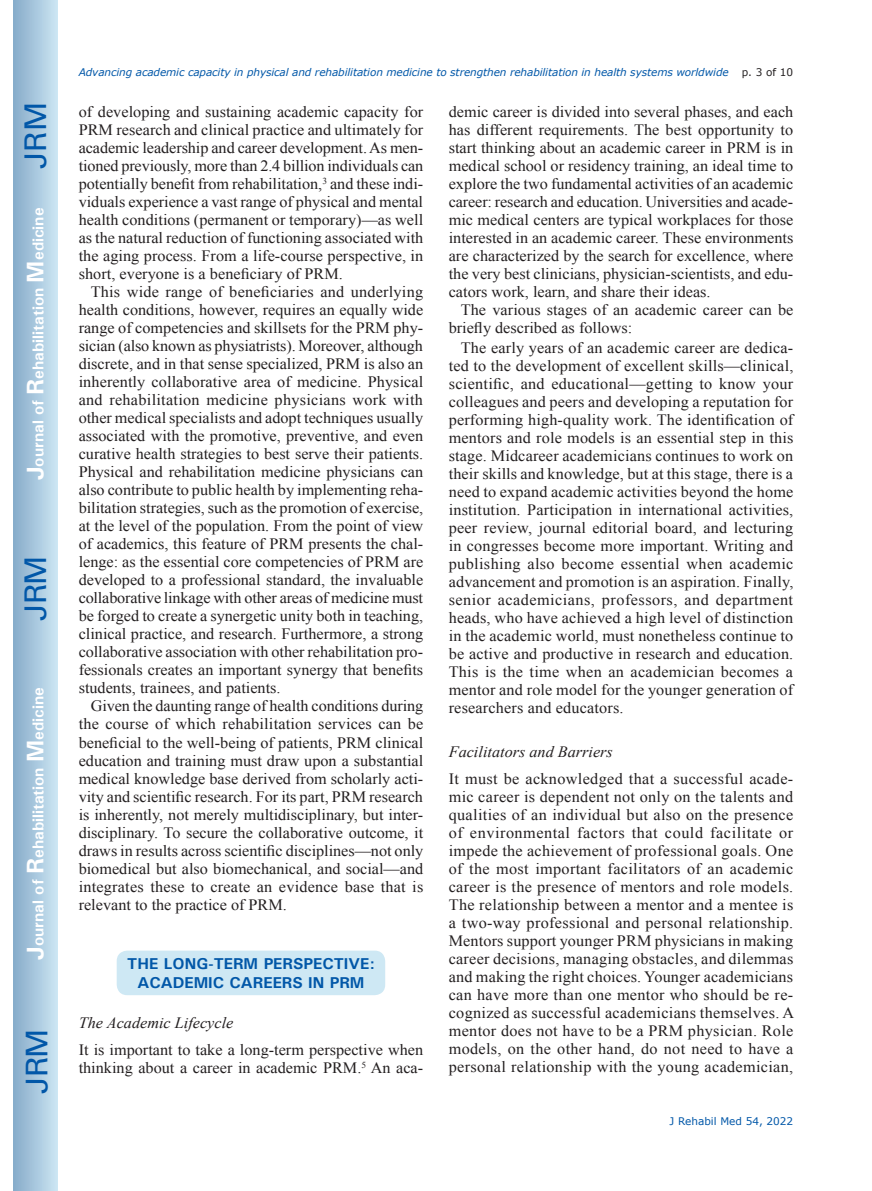
<style>
.page{position:relative;width:872px;height:1191px;background:#fff}
.page>*{position:absolute;margin:0;border:0;box-sizing:border-box;transform-origin:0 0}
.t1{font:30px "Univers";letter-spacing:-.03em;color:#0157a8}
.Txi{font:15.75px/18px "Times New Roman";letter-spacing:.005em;color:#231f20;text-align:justify}
.Tx{font:15.75px/18px "Times New Roman";color:#231f20;text-align:justify}
.t2{font:700 15.75px "Univers";color:#fff}
.H1{font:700 15.75px/18.9px "Univers";color:#0157a8;text-align:center}
.t3{font:italic 15.75px "Times New Roman";color:#231f20}
.t4{font:italic 10.5px "Verdana";letter-spacing:-.01em;color:#0157a8}
.t5{font:10.5px "Verdana";color:#0157a8}
.t6{font:10.5px "Verdana";color:#231f20}
.s1{font-size:24px}
</style>
<div class="page">
<div style="left:14px;top:0;width:43px;height:1191px;background:linear-gradient(to right,#88acca,#cbe5f2)"></div>
<div style="left:117px;top:950px;width:268px;height:45px;background:#cee8f4;border-radius:10px"></div>
<h1 class="t1" style="left:18px;top:169px;width:68px;rotate:-90deg">JRM</h1>
<p class="t2" style="left:28px;top:480px;width:274px;rotate:-90deg"><span class="s1">J</span>ournal of <span class="s1">R</span>ehabilitation <span class="s1">M</span>edicine</p>
<h1 class="t1" style="left:18px;top:620px;width:67px;rotate:-90deg">JRM</h1>
<p class="t2" style="left:28px;top:959px;width:274px;rotate:-90deg"><span class="s1">J</span>ournal of <span class="s1">R</span>ehabilitation <span class="s1">M</span>edicine</p>
<h1 class="t1" style="left:19px;top:1093px;width:67px;rotate:-90deg">JRM</h1>
<p class="t4" style="left:79px;top:65px;width:651px">Advancing academic capacity in physical and rehabilitation medicine to strengthen rehabilitation in health systems worldwide</p>
<p class="t6" style="left:742px;top:65px;width:53px">p. 3 of 10</p>
<p class="Tx" style="left:79px;top:103px;width:346px">of developing and sustaining academic capacity for PRM research and clinical practice and ultimately for academic leadership and career development. As men&shy;tioned previously, more than 2.4 billion individuals can potentially benefit from rehabilitation,<sup>3</sup> and these indi&shy;viduals experience a vast range of physical and mental health conditions (permanent or temporary)—as well as the natural reduction of functioning associated with the aging process. From a life-course perspective, in short, everyone is a beneficiary of PRM.</p>
<p class="Txi" style="left:79px;top:283px;width:346px;text-indent:12px">This wide range of beneficiaries and underlying health conditions, however, requires an equally wide range of competencies and skillsets for the PRM phy&shy;sician (also known as physiatrists). Moreover, although discrete, and in that sense specialized, PRM is also an inherently collaborative area of medicine. Physical and rehabilitation medicine physicians work with other medical specialists and adopt techniques usually associated with the promotive, preventive, and even curative health strategies to best serve their patients.<br>Physical and rehabilitation medicine physicians can also contribute to public health by implementing reha&shy;bilitation strategies, such as the promotion of exercise, at the level of the population. From the point of view of academics, this feature of PRM presents the chal&shy;lenge: as the essential core competencies of PRM are developed to a professional standard, the invaluable collaborative linkage with other areas of medicine must be forged to create a synergetic unity both in teaching, clinical practice, and research. Furthermore, a strong collaborative association with other rehabilitation pro&shy;fessionals creates an important synergy that benefits students, trainees, and patients.</p>
<p class="Txi" style="left:79px;top:697px;width:346px;text-indent:12px">Given the daunting range of health conditions during the course of which rehabilitation services can be beneficial to the well-being of patients, PRM clinical education and training must draw upon a substantial medical knowledge base derived from scholarly acti&shy;vity and scientific research. For its part, PRM research is inherently, not merely multidisciplinary, but inter&shy;disciplinary. To secure the collaborative outcome, it draws in results across scientific disciplines—not only biomedical but also biomechanical, and social—and integrates these to create an evidence base that is relevant to the practice of PRM.</p>
<p class="Tx" style="left:449px;top:103px;width:346px">demic career is divided into several phases, and each has different requirements. The best opportunity to start thinking about an academic career in PRM is in medical school or residency training, an ideal time to explore the two fundamental activities of an academic career: research and education. Universities and acade&shy;mic medical centers are typical workplaces for those interested in an academic career. These environments are characterized by the search for excellence, where the very best clinicians, physician-scientists, and edu&shy;cators work, learn, and share their ideas.</p>
<p class="Txi" style="left:449px;top:301px;width:346px;text-indent:12px">The various stages of an academic career can be briefly described as follows:</p>
<p class="Txi" style="left:449px;top:338px;width:346px;text-indent:12px">The early years of an academic career are dedica&shy;ted to the development of excellent skills—clinical, scientific, and educational—getting to know your colleagues and peers and developing a reputation for performing high-quality work. The identification of mentors and role models is an essential step in this stage. Midcareer academicians continues to work on their skills and knowledge, but at this stage, there is a need to expand academic activities beyond the home institution. Participation in international activities, peer review, journal editorial board, and lecturing in congresses become more important. Writing and publishing also become essential when academic advancement and promotion is an aspiration. Finally, senior academicians, professors, and department heads, who have achieved a high level of distinction in the academic world, must nonetheless continue to be active and productive in research and education.<br>This is the time when an academician becomes a mentor and role model for the younger generation of researchers and educators.</p>
<h2 class="t3" style="left:449px;top:740px;width:166px">Facilitators and Barriers</h2>
<p class="Tx" style="left:449px;top:769px;width:347px">It must be acknowledged that a successful acade&shy;mic career is dependent not only on the talents and qualities of an individual but also on the presence of environmental factors that could facilitate or impede the achievement of professional goals. One of the most important facilitators of an academic career is the presence of mentors and role models.<br>The relationship between a mentor and a mentee is a two-way professional and personal relationship.<br>Mentors support younger PRM physicians in making career decisions, managing obstacles, and dilemmas and making the right choices. Younger academicians can have more than one mentor who should be re&shy;cognized as successful academicians themselves. A mentor does not have to be a PRM physician. Role models, on the other hand, do not need to have a personal relationship with the young academician,</p>
<p class="H1" style="left:127px;top:953px;width:249px">THE LONG-TERM PERSPECTIVE:<br>ACADEMIC CAREERS IN PRM</p>
<h2 class="t3" style="left:79px;top:1012px;width:156px">The Academic Lifecycle</h2>
<p class="Tx" style="left:79px;top:1041px;width:346px">It is important to take a long-term perspective when thinking about a career in academic PRM.<sup>5</sup> An aca-</p>
<p class="t5" style="left:669px;top:1114px;width:125px">J Rehabil Med 54, 2022</p>
</div>
